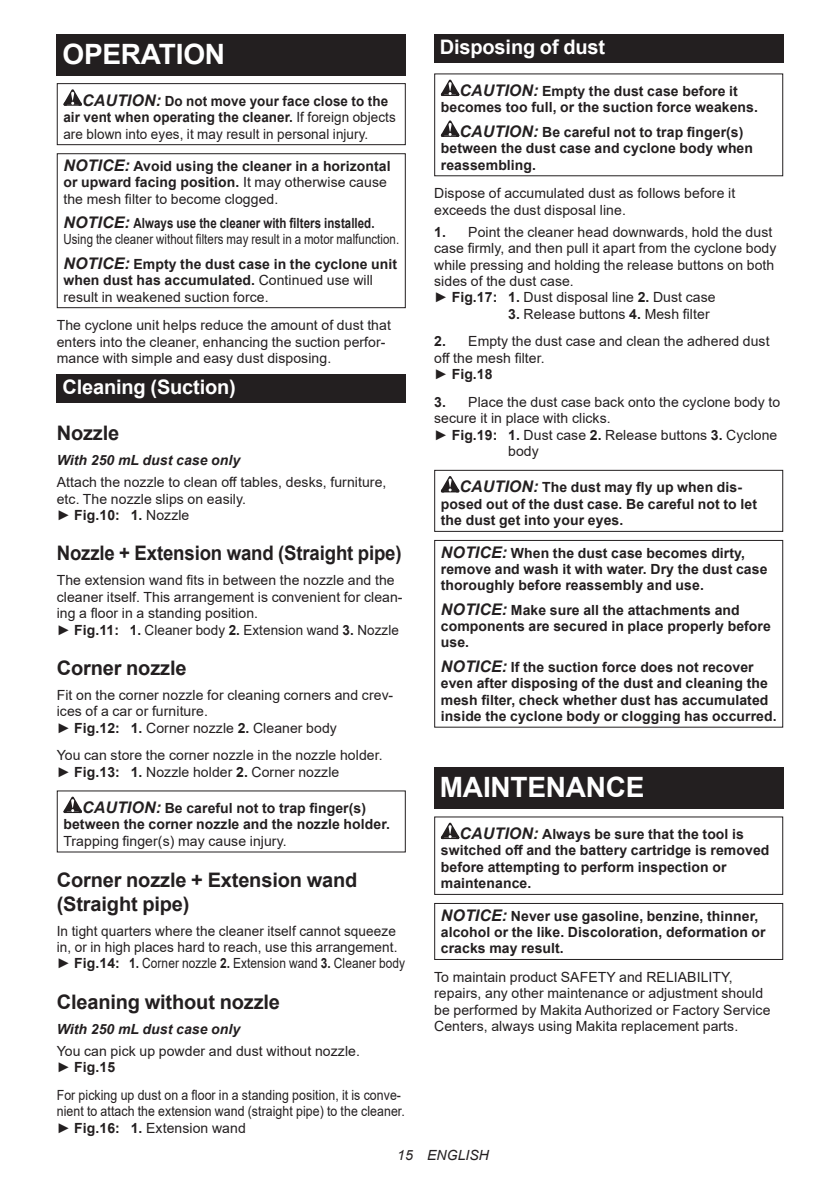
<style>
.page{position:relative;width:840px;height:1191px;background:#fff}
.page>*{position:absolute;margin:0;border:0;box-sizing:border-box;transform-origin:0 0}
.t1{font:700 28px "Arial";letter-spacing:-.01em;color:#fff}
.t2{font:700 20px/23.4px "Arial";letter-spacing:-.01em;color:#231f20}
.t3{font:700 20px "Arial";letter-spacing:-.01em;color:#231f20;scale:.93 1}
.t4{font:700 20px "Arial";letter-spacing:-.01em;color:#fff}
.t5{font:14px/16.4px "Arial";letter-spacing:.005em;color:#231f20}
.t6{font:700 14px/16.4px "Arial";letter-spacing:.005em;color:#231f20}
.t7{font:14px/16.4px "Arial";letter-spacing:.005em;color:#231f20;scale:.88 1}
.t8{font:14px/16.4px "Arial";letter-spacing:.005em;color:#231f20;scale:.96 1}
.t9{font:14px/16.4px "Arial";letter-spacing:.005em;color:#231f20;scale:.82 1}
.t10{font:italic 700 14px "Arial";letter-spacing:.005em;color:#231f20}
.t11{font:italic 14px "Arial";letter-spacing:.005em;color:#231f20}
.s1{font-weight:700;font-style:italic;font-size:16px}
.s2{font-weight:700}
.s3{font-style:italic;font-size:16px}
.s4{font-weight:400}
</style>
<div class="page">
<div style="left:57px;top:34px;width:348px;height:41px;background:#231f20"></div>
<svg style="left:63px;top:89px;width:19px;height:17px"></svg>
<div style="left:57px;top:83px;width:348px;height:62px;border:1px solid #231f20"></div>
<div style="left:57px;top:153px;width:348px;height:155px;border:1px solid #231f20"></div>
<div style="left:57px;top:374px;width:348px;height:29px;background:#231f20"></div>
<svg style="left:63px;top:796px;width:19px;height:17px"></svg>
<div style="left:434px;top:34px;width:348px;height:29px;background:#231f20"></div>
<svg style="left:440px;top:80px;width:19px;height:16px"></svg>
<svg style="left:440px;top:120px;width:19px;height:17px"></svg>
<svg style="left:440px;top:476px;width:19px;height:16px"></svg>
<div style="left:434px;top:470px;width:348px;height:62px;border:1px solid #231f20"></div>
<div style="left:434px;top:540px;width:348px;height:187px;border:1px solid #231f20"></div>
<div style="left:434px;top:767px;width:348px;height:41px;background:#231f20"></div>
<svg style="left:440px;top:822px;width:19px;height:17px"></svg>
<div style="left:434px;top:816px;width:348px;height:79px;border:1px solid #231f20"></div>
<div style="left:434px;top:903px;width:348px;height:57px;border:1px solid #231f20"></div>
<h1 class="t1" style="left:62px;top:34px;width:164px">OPERATION</h1>
<p class="t8" style="left:63px;top:92px;width:347px;text-indent:19px"><span class="s1">CAUTION:</span> <span class="s2">Do not move your face close to the air vent when operating the cleaner.</span> If foreign objects are blown into eyes, it may result in personal injury.</p>
<p class="t6" style="left:63px;top:158px;width:328px"><span class="s3">NOTICE:</span> Avoid using the cleaner in a horizontal or upward facing position. <span class="s4">It may otherwise cause the mesh filter to become clogged.</span></p>
<p class="t9" style="left:63px;top:215px;width:411px"><span class="s1">NOTICE:</span> <span class="s2">Always use the cleaner with filters installed.<br></span>Using the cleaner without filters may result in a motor malfunction.</p>
<p class="t6" style="left:63px;top:256px;width:335px"><span class="s3">NOTICE:</span> Empty the dust case in the cyclone unit when dust has accumulated. <span class="s4">Continued use will result in weakened suction force.</span></p>
<p class="t5" style="left:57px;top:317px;width:335px">The cyclone unit helps reduce the amount of dust that enters into the cleaner, enhancing the suction perfor&shy;mance with simple and easy dust disposing.</p>
<h2 class="t4" style="left:62px;top:373px;width:175px">Cleaning (Suction)</h2>
<h2 class="t2" style="left:57px;top:422px;width:64px">Nozzle</h2>
<p class="t10" style="left:57px;top:451px;width:185px">With 250 mL dust case only</p>
<p class="t5" style="left:57px;top:474px;width:331px">Attach the nozzle to clean off tables, desks, furniture, etc. The nozzle slips on easily.<br>► <span class="s2">Fig.10: 1.</span> Nozzle</p>
<h2 class="t3" style="left:57px;top:539px;width:372px">Nozzle + Extension wand (Straight pipe)</h2>
<p class="t5" style="left:57px;top:572px;width:347px">The extension wand fits in between the nozzle and the cleaner itself. This arrangement is convenient for clean&shy;ing a floor in a standing position.<br>► <span class="s2">Fig.11: 1.</span> Cleaner body <span class="s2">2.</span> Extension wand <span class="s2">3.</span> Nozzle</p>
<h2 class="t2" style="left:57px;top:656px;width:131px">Corner nozzle</h2>
<p class="t5" style="left:57px;top:686px;width:338px">Fit on the corner nozzle for cleaning corners and crev&shy;ices of a car or furniture.<br>► <span class="s2">Fig.12: 1.</span> Corner nozzle <span class="s2">2.</span> Cleaner body</p>
<p class="t5" style="left:57px;top:747px;width:327px">You can store the corner nozzle in the nozzle holder. ► <span class="s2">Fig.13: 1.</span> Nozzle holder <span class="s2">2.</span> Corner nozzle</p>
<p class="t6" style="left:63px;top:800px;width:328px;text-align:center"><span class="s3">CAUTION:</span> Be careful not to trap finger(s) between the corner nozzle and the nozzle holder.</p>
<p class="t5" style="left:63px;top:832px;width:224px">Trapping finger(s) may cause injury.</p>
<h2 class="t2" style="left:57px;top:868px;width:302px">Corner nozzle + Extension wand (Straight pipe)</h2>
<p class="t5" style="left:57px;top:922px;width:350px">In tight quarters where the cleaner itself cannot squeeze in, or in high places hard to reach, use this arrangement. ► <span class="s2">Fig.14: 1.</span> Corner nozzle <span class="s2">2.</span> Extension wand <span class="s2">3.</span> Cleaner body</p>
<h2 class="t2" style="left:57px;top:990px;width:225px">Cleaning without nozzle</h2>
<p class="t10" style="left:57px;top:1019px;width:185px">With 250 mL dust case only</p>
<p class="t5" style="left:57px;top:1042px;width:304px">You can pick up powder and dust without nozzle. ► <span class="s2">Fig.15</span></p>
<p class="t7" style="left:57px;top:1086px;width:397px">For picking up dust on a floor in a standing position, it is conve&shy;nient to attach the extension wand (straight pipe) to the cleaner. ► <span class="s2">Fig.16: 1.</span> Extension wand</p>
<h2 class="t4" style="left:439px;top:33px;width:167px">Disposing of dust</h2>
<p class="t6" style="left:440px;top:83px;width:318px;text-align:center"><span class="s3">CAUTION:</span> Empty the dust case before it becomes too full, or the suction force weakens.</p>
<p class="t6" style="left:440px;top:124px;width:313px;text-indent:19px"><span class="s3">CAUTION:</span> Be careful not to trap finger(s) between the dust case and cyclone body when reassembling.</p>
<p class="t5" style="left:434px;top:185px;width:302px">Dispose of accumulated dust as follows before it exceeds the dust disposal line.</p>
<p class="t5" style="left:434px;top:224px;width:343px"><span class="s2">1.</span> Point the cleaner head downwards, hold the dust case firmly, and then pull it apart from the cyclone body while pressing and holding the release buttons on both sides of the dust case.<br>► <span class="s2">Fig.17: 1.</span> Dust disposal line <span class="s2">2.</span> Dust case</p>
<p class="t5" style="left:508px;top:305px;width:203px"><span class="s2">3.</span> Release buttons <span class="s2">4.</span> Mesh filter</p>
<p class="t5" style="left:434px;top:333px;width:337px"><span class="s2">2.</span> Empty the dust case and clean the adhered dust off the mesh filter.<br>► <span class="s2">Fig.18</span></p>
<p class="t5" style="left:434px;top:394px;width:347px"><span class="s2">3.</span> Place the dust case back onto the cyclone body to</p>
<p class="t5" style="left:434px;top:410px;width:178px">secure it in place with clicks.</p>
<p class="t5" style="left:434px;top:426px;width:344px">► <span class="s2">Fig.19: 1.</span> Dust case <span class="s2">2.</span> Release buttons <span class="s2">3.</span> Cyclone</p>
<p class="t5" style="left:508px;top:443px;width:32px">body</p>
<p class="t6" style="left:440px;top:479px;width:317px;text-indent:19px"><span class="s3">CAUTION:</span> The dust may fly up when dis&shy;posed out of the dust case. Be careful not to let the dust get into your eyes.</p>
<p class="t6" style="left:440px;top:544px;width:328px"><span class="s3">NOTICE:</span> When the dust case becomes dirty, remove and wash it with water. Dry the dust case thoroughly before reassembly and use.</p>
<p class="t6" style="left:440px;top:601px;width:331px"><span class="s3">NOTICE:</span> Make sure all the attachments and components are secured in place properly before use.</p>
<p class="t6" style="left:440px;top:659px;width:337px"><span class="s3">NOTICE:</span> If the suction force does not recover even after disposing of the dust and cleaning the mesh filter, check whether dust has accumulated inside the cyclone body or clogging has occurred.</p>
<h1 class="t1" style="left:439px;top:767px;width:206px">MAINTENANCE</h1>
<p class="t6" style="left:440px;top:826px;width:330px;text-indent:19px"><span class="s3">CAUTION:</span> Always be sure that the tool is switched off and the battery cartridge is removed before attempting to perform inspection or maintenance.</p>
<p class="t6" style="left:440px;top:907px;width:326px"><span class="s3">NOTICE:</span> Never use gasoline, benzine, thinner, alcohol or the like. Discoloration, deformation or cracks may result.</p>
<p class="t5" style="left:434px;top:968px;width:337px">To maintain product SAFETY and RELIABILITY, repairs, any other maintenance or adjustment should be performed by Makita Authorized or Factory Service Centers, always using Makita replacement parts.</p>
<p class="t11" style="left:397px;top:1146px;width:93px">15 ENGLISH</p>
</div>
